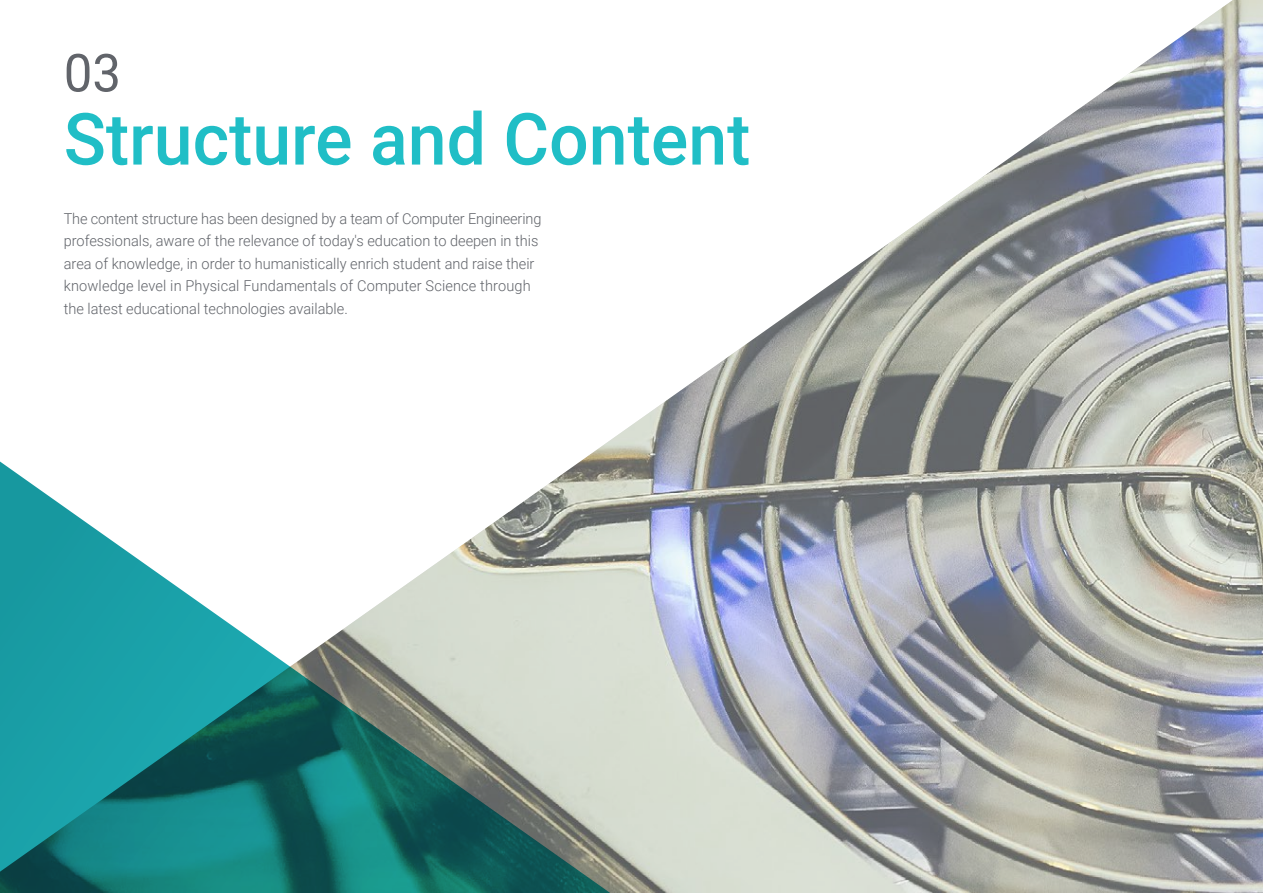
<style>
.page{position:relative;width:1263px;height:893px;background:#fff}
.page>*{position:absolute;margin:0;border:0;box-sizing:border-box;transform-origin:0 0}
.t1{font:500 72px "Roboto";color:#20bec6}
.t2{font:52.5px "Roboto";color:#61646a}
.t3{font:300 15px/22.5px "Roboto";color:#61646a}
</style>
<div class="page">
<img style="left:602px;top:0;width:661px;height:893px">
<svg style="left:0;top:446px;width:640px;height:447px"></svg>
<h2 class="t2" style="left:64px;top:36px;width:59px">03</h2>
<h1 class="t1" style="left:64px;top:89px;width:688px">Structure and Content</h1>
<p class="t3" style="left:64px;top:207px;width:479px">The content structure has been designed by a team of Computer Engineering professionals, aware of the relevance of today's education to deepen in this area of knowledge, in order to humanistically enrich student and raise their knowledge level in Physical Fundamentals of Computer Science through the latest educational technologies available.</p>
</div>
